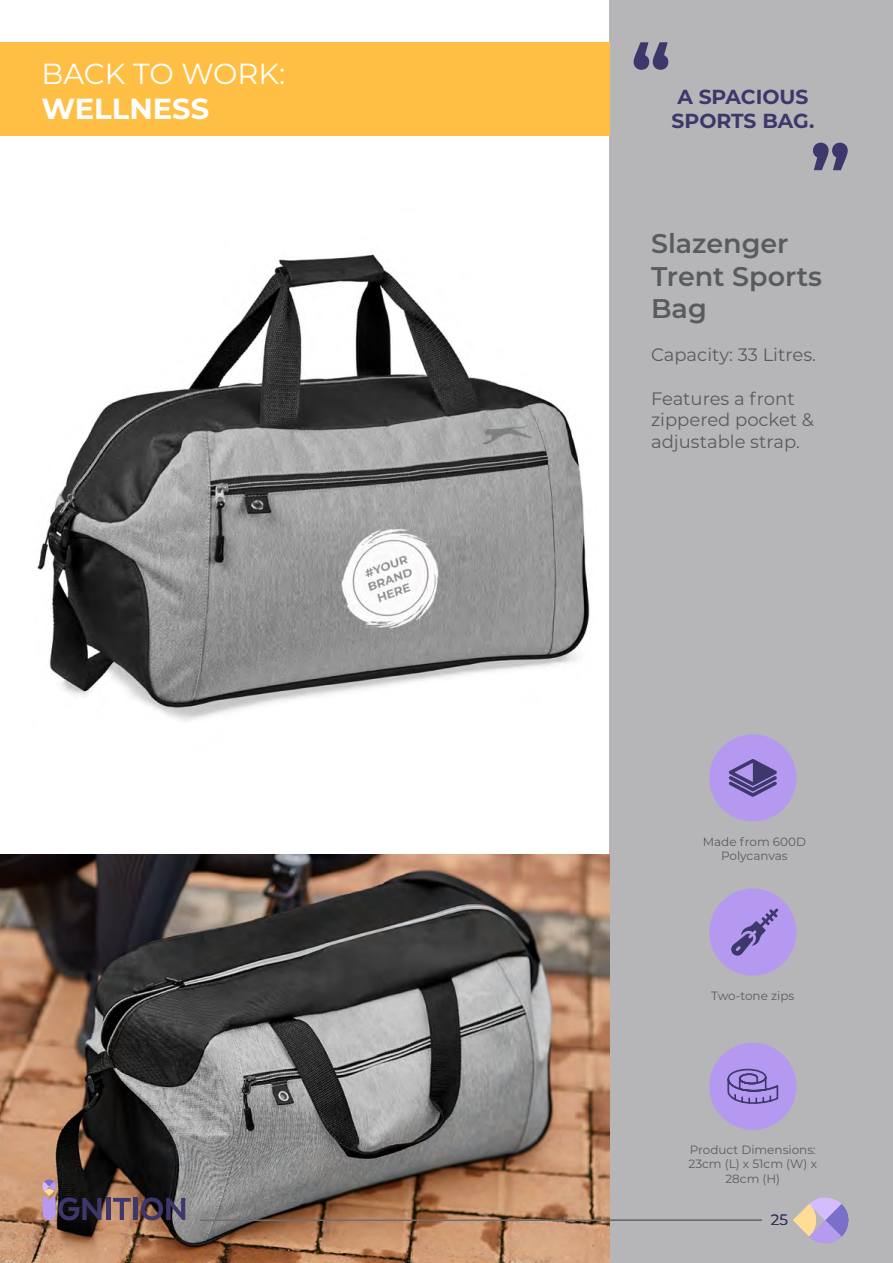
<style>
.page{position:relative;width:893px;height:1263px;background:#fff}
.page>*{position:absolute;margin:0;border:0;box-sizing:border-box;transform-origin:0 0}
.t1{font:700 81px "Montserrat";color:#3d386b}
.t2{font:29.1px "Montserrat";color:#fff}
.t3{font:700 29.1px "Montserrat";color:#fff}
.t4{font:600 27px/32.4px "Montserrat";color:#595c5e}
.t5{font:700 20.25px/24.3px "Montserrat";color:#3d386b}
.t6{font:18px/21.6px "Montserrat";color:#595c5e}
.t7{font:15px "Montserrat";color:#38335e}
.t8{font:12px/14.4px "Montserrat";color:#595c5e;text-align:center}
</style>
<div class="page">
<div style="left:609px;top:0;width:284px;height:1263px;background:#b6b6b8"></div>
<img style="left:0;top:854px;width:609px;height:409px">
<svg style="left:793px;top:1197px;width:56px;height:47px"></svg>
<hr style="left:200px;top:1219px;width:562px;height:2px;background:#6d6e71">
<hr style="left:106px;top:1198px;width:4px;height:22px;background:#3e376b">
<svg style="left:113px;top:1198px;width:18px;height:22px"></svg>
<div style="left:133px;top:1198px;width:5px;height:22px;background:#3e376b"></div>
<svg style="left:141px;top:1197px;width:44px;height:23px"></svg>
<svg style="left:43px;top:1179px;width:58px;height:41px;background:#453b4e"></svg>
<img style="left:37px;top:254px;width:553px;height:467px">
<div style="left:0;top:42px;width:609px;height:94px;background:#ffbf45"></div>
<div style="left:709px;top:734px;width:87px;height:87px;background:#b599f0;border-radius:50%"></div>
<div style="left:709px;top:888px;width:87px;height:88px;background:#b599f0;border-radius:50%"></div>
<div style="left:709px;top:1043px;width:87px;height:87px;background:#b599f0;border-radius:50%"></div>
<svg style="left:727px;top:1068px;width:52px;height:36px"></svg>
<svg style="left:728px;top:759px;width:49px;height:38px"></svg>
<svg style="left:731px;top:908px;width:47px;height:48px"></svg>
<h2 class="t2" style="left:41px;top:54px;width:245px">BACK TO WORK:</h2>
<h2 class="t3" style="left:41px;top:88px;width:169px">WELLNESS</h2>
<h1 class="t1" style="left:631px;top:15px;width:42px">“</h1>
<h3 class="t5" style="left:671px;top:83px;width:144px">A SPACIOUS<br>SPORTS BAG.</h3>
<h1 class="t1" style="left:810px;top:116px;width:42px">”</h1>
<h3 class="t4" style="left:651px;top:226px;width:173px">Slazenger<br>Trent Sports<br>Bag</h3>
<h3 class="t6" style="left:651px;top:344px;width:166px">Capacity: 33 Litres.</h3>
<h3 class="t6" style="left:651px;top:387px;width:164px">Features a front zippered pocket &amp; adjustable strap.</h3>
<p class="t8" style="left:703px;top:834px;width:105px">Made from 600D<br>Polycanvas</p>
<p class="t8" style="left:711px;top:988px;width:85px">Two-tone zips</p>
<p class="t8" style="left:689px;top:1142px;width:130px">Product Dimensions:<br>23cm (L) x 51cm (W) x<br>28cm (H)</p>
<p class="t7" style="left:771px;top:1209px;width:19px">25</p>
</div>
